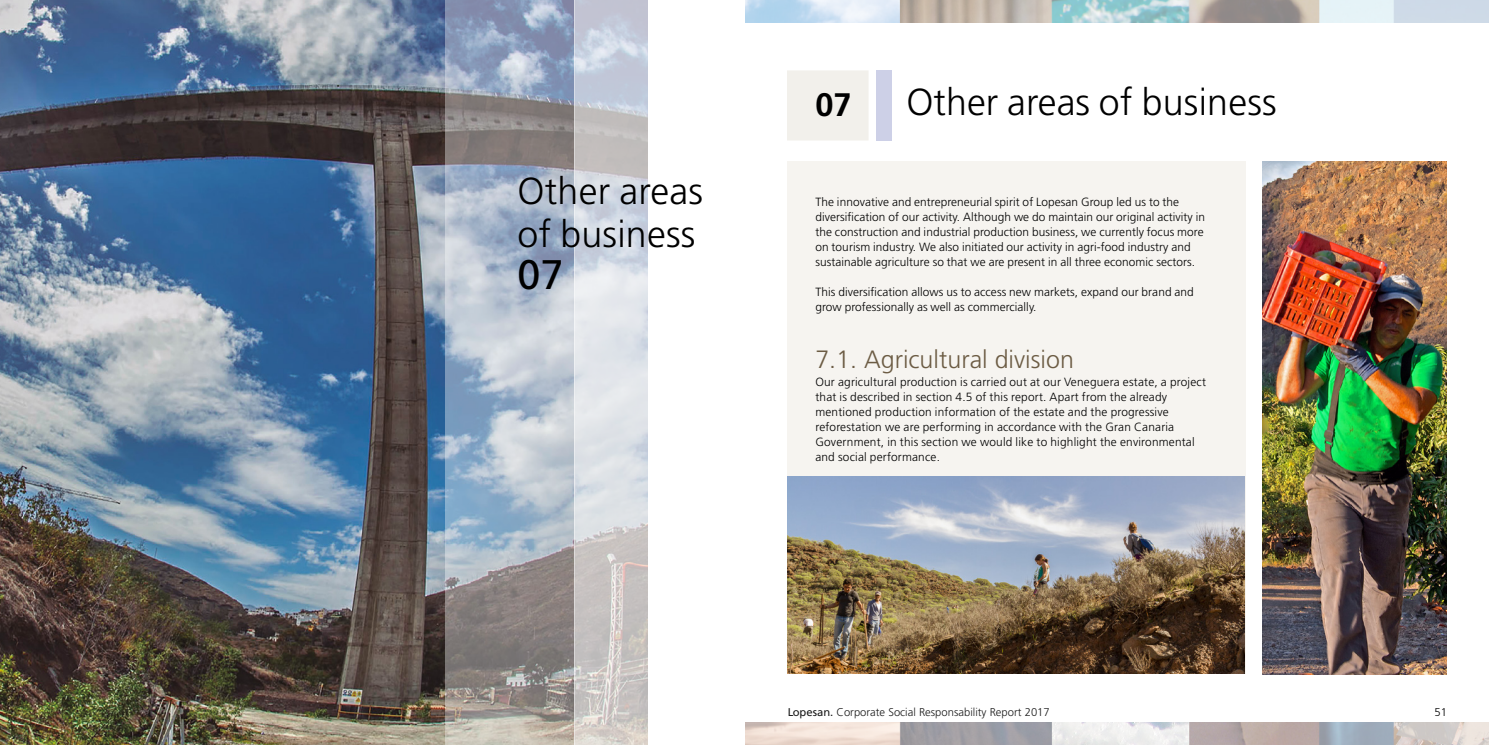
<style>
.page{position:relative;width:1489px;height:745px;background:#fff}
.page>*{position:absolute;margin:0;border:0;box-sizing:border-box;transform-origin:0 0}
.t1{font:41.25px "Frutiger LT Std";color:#000}
.t2{font:300 37.5px/42.2px "Frutiger LT Std";letter-spacing:.005em;color:#000}
.t3{font:700 32.5px "Frutiger LT Std";color:#000}
.t4{font:300 25px "Frutiger LT Std";color:#6c5c44}
.t5{font:300 11.88px/15px "Frutiger LT Std";letter-spacing:.005em;color:#000}
.t6{font:300 11.25px "Frutiger LT Std";color:#000}
.s1{font-weight:400}
</style>
<div class="page">
<svg style="left:745px;top:0;width:743px;height:23px;background:#bfcacd"></svg>
<svg style="left:745px;top:722px;width:743px;height:22px;background:#cac3c3"></svg>
<div style="left:787px;top:161px;width:457px;height:512px;background:#f6f3ef"></div>
<img style="left:1262px;top:161px;width:184px;height:512px">
<div style="left:787px;top:70px;width:81px;height:70px;background:#f2f0eb"></div>
<div style="left:876px;top:70px;width:16px;height:70px;background:#cdd0e7"></div>
<img style="left:0;top:0;width:445px;height:744px">
<svg style="left:445px;top:0;width:129px;height:744px;background:#a0a8b4"></svg>
<svg style="left:574px;top:0;width:74px;height:744px;background:#d2d3d8"></svg>
<img style="left:787px;top:476px;width:457px;height:197px">
<h2 class="t2" style="left:517px;top:170px;width:187px">Other areas of business</h2>
<h1 class="t1" style="left:517px;top:250px;width:48px">07</h1>
<h3 class="t3" style="left:815px;top:85px;width:38px">07</h3>
<h2 class="t2" style="left:906px;top:81px;width:372px">Other areas of business</h2>
<p class="t5" style="left:815px;top:194px;width:391px">The innovative and entrepreneurial spirit of Lopesan Group led us to the diversification of our activity. Although we do maintain our original activity in the construction and industrial production business, we currently focus more on tourism industry. We also initiated our activity in agri-food industry and sustainable agriculture so that we are present in all three economic sectors.</p>
<p class="t5" style="left:815px;top:284px;width:380px">This diversification allows us to access new markets, expand our brand and grow professionally as well as commercially.</p>
<h3 class="t4" style="left:815px;top:344px;width:260px">7.1. Agricultural division</h3>
<p class="t5" style="left:815px;top:374px;width:392px">Our agricultural production is carried out at our Veneguera estate, a project that is described in section 4.5 of this report. Apart from the already mentioned production information of the estate and the progressive reforestation we are performing in accordance with the Gran Canaria Government, in this section we would like to highlight the environmental and social performance.</p>
<p class="t6" style="left:787px;top:705px;width:264px"><span class="s1">Lopesan.</span> Corporate Social Responsability Report 2017</p>
<p class="t6" style="left:1434px;top:705px;width:14px">51</p>
</div>
